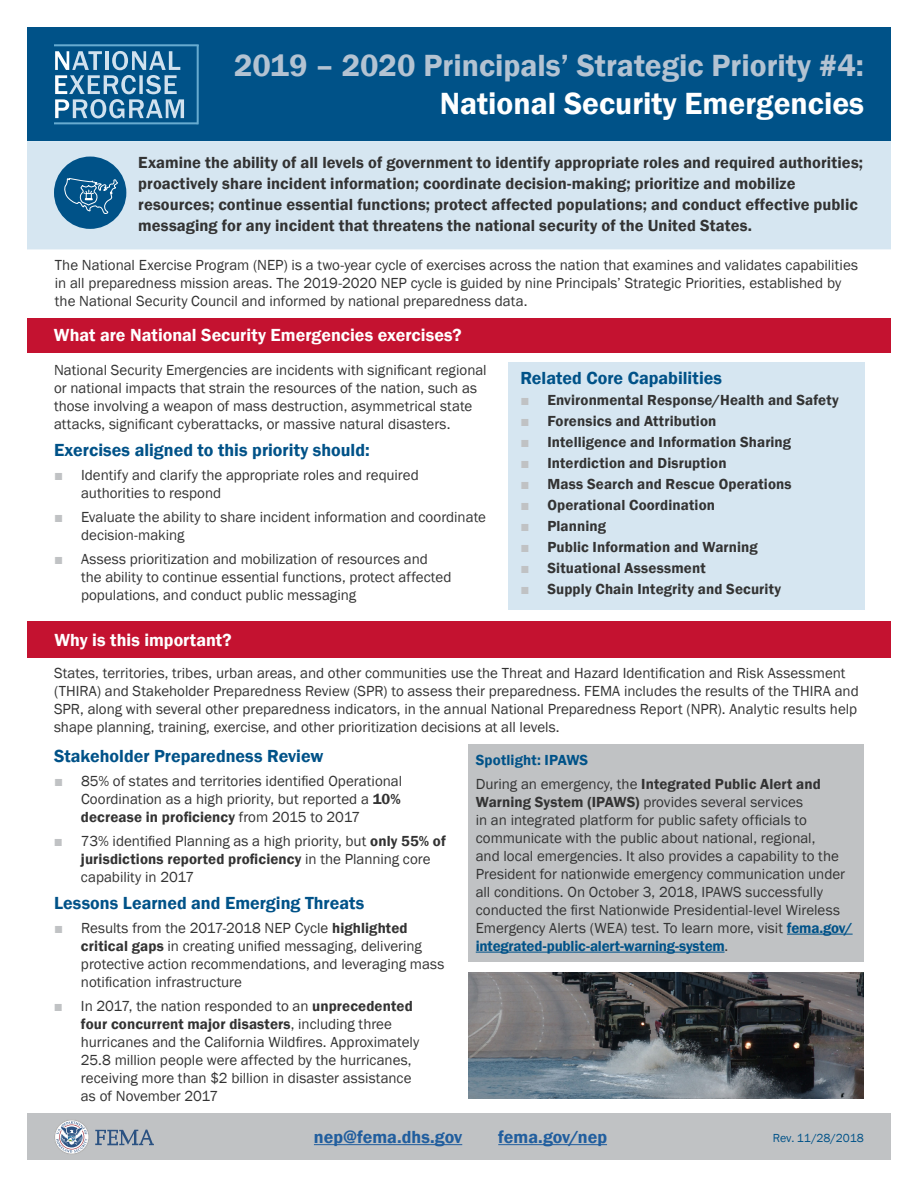
<style>
.page{position:relative;width:918px;height:1188px;background:#fff}
.page>*{position:absolute;margin:0;border:0;box-sizing:border-box;transform-origin:0 0}
.t1{font:600 31.5px "Franklin Gothic";color:#b4c3d2}
.t2{font:600 31.5px "Franklin Gothic";color:#fff}
.t3{font:600 18px "Franklin Gothic";color:#005288}
.t4{font:600 18px "Franklin Gothic";color:#fff}
.t5{font:600 18px "Franklin Gothic";letter-spacing:-.005em;color:#215e9e}
.t6{font:600 16.5px/21px "Franklin Gothic";letter-spacing:.005em;color:#333}
.t7{font:15px/18px "Franklin Gothic";color:#333}
.t8{font:600 15px "Franklin Gothic";letter-spacing:.005em;color:#333}
.t9{font:600 15px "Franklin Gothic";letter-spacing:.005em;color:#005288}
.t10{font:12px "Franklin Gothic";color:#005288}
.s1{color:#c0c2c4}
.s2{font-weight:400;color:#c0c2c4}
.s3{font-weight:600}
.s4{font-weight:400}
.s5{font-weight:600;color:#005288}
</style>
<div class="page">
<div style="left:468px;top:744px;width:396px;height:217px;background:#c0c2c4"></div>
<div style="left:27px;top:28px;width:864px;height:113px;background:#005288"></div>
<div style="left:27px;top:141px;width:864px;height:108px;background:#d6e6f1"></div>
<div style="left:508px;top:362px;width:357px;height:248px;background:#d6e6f1"></div>
<hr style="left:54px;top:122px;width:144px;height:2px;background:#67abd0">
<hr style="left:197px;top:45px;width:2px;height:79px;background:#67abd0">
<hr style="left:54px;top:44px;width:145px;height:2px;background:#67abd0">
<hr style="left:787px;top:934px;width:66px;height:1px;background:#005288">
<hr style="left:476px;top:952px;width:249px;height:1px;background:#005288">
<svg style="left:55px;top:51px;width:129px;height:67px"></svg>
<div style="left:54px;top:157px;width:72px;height:72px;background:#005288;border-radius:50%"></div>
<svg style="left:64px;top:178px;width:54px;height:36px"></svg>
<div style="left:27px;top:319px;width:864px;height:34px;background:#c41230"></div>
<div style="left:27px;top:621px;width:864px;height:36px;background:#c41230"></div>
<img style="left:468px;top:972px;width:396px;height:127px">
<div style="left:27px;top:1114px;width:864px;height:46px;background:#c0c2c4"></div>
<hr style="left:314px;top:1144px;width:148px;height:1px;background:#215e9e">
<hr style="left:498px;top:1144px;width:109px;height:1px;background:#215e9e">
<svg style="left:54px;top:1120px;width:100px;height:34px"></svg>
<h1 class="t1" style="left:234px;top:47px;width:631px">2019 – 2020 Principals’ Strategic Priority #4:</h1>
<p class="t2" style="left:440px;top:84px;width:426px">National Security Emergencies</p>
<p class="t6" style="left:138px;top:152px;width:726px">Examine the ability of all levels of government to identify appropriate roles and required authorities; proactively share incident information; coordinate decision-making; prioritize and mobilize resources; continue essential functions; protect affected populations; and conduct effective public messaging for any incident that threatens the national security of the United States.</p>
<p class="t7" style="left:55px;top:256px;width:805px">The National Exercise Program (NEP) is a two-year cycle of exercises across the nation that examines and validates capabilities in all preparedness mission areas. The 2019-2020 NEP cycle is guided by nine Principals’ Strategic Priorities, established by the National Security Council and informed by national preparedness data.</p>
<p class="t4" style="left:54px;top:324px;width:409px">What are National Security Emergencies exercises?</p>
<p class="t7" style="left:54px;top:361px;width:434px">National Security Emergencies are incidents with significant regional or national impacts that strain the resources of the nation, such as those involving a weapon of mass destruction, asymmetrical state attacks, significant cyberattacks, or massive natural disasters.</p>
<p class="t3" style="left:54px;top:439px;width:317px">Exercises aligned to this priority should:</p>
<p class="t7" style="left:81px;top:466px;width:339px;text-indent:-27px"><span class="s1">■</span> Identify and clarify the appropriate roles and required authorities to respond</p>
<p class="t7" style="left:81px;top:508px;width:407px;text-indent:-27px"><span class="s1">■</span> Evaluate the ability to share incident information and coordinate decision-making</p>
<p class="t7" style="left:81px;top:550px;width:372px;text-indent:-27px"><span class="s1">■</span> Assess prioritization and mobilization of resources and the ability to continue essential functions, protect affected populations, and conduct public messaging</p>
<p class="t3" style="left:520px;top:367px;width:203px">Related Core Capabilities</p>
<p class="t8" style="left:520px;top:391px;width:320px"><span class="s2">■</span> Environmental Response/Health and Safety</p>
<p class="t8" style="left:520px;top:412px;width:198px"><span class="s2">■</span> Forensics and Attribution</p>
<p class="t8" style="left:520px;top:433px;width:272px"><span class="s2">■</span> Intelligence and Information Sharing</p>
<p class="t8" style="left:520px;top:454px;width:208px"><span class="s2">■</span> Interdiction and Disruption</p>
<p class="t8" style="left:520px;top:475px;width:273px"><span class="s2">■</span> Mass Search and Rescue Operations</p>
<p class="t8" style="left:520px;top:496px;width:196px"><span class="s2">■</span> Operational Coordination</p>
<p class="t8" style="left:520px;top:517px;width:87px"><span class="s2">■</span> Planning</p>
<p class="t8" style="left:520px;top:538px;width:239px"><span class="s2">■</span> Public Information and Warning</p>
<p class="t8" style="left:520px;top:559px;width:187px"><span class="s2">■</span> Situational Assessment</p>
<p class="t8" style="left:520px;top:580px;width:262px"><span class="s2">■</span> Supply Chain Integrity and Security</p>
<p class="t4" style="left:54px;top:629px;width:179px">Why is this important?</p>
<p class="t7" style="left:54px;top:664px;width:806px">States, territories, tribes, urban areas, and other communities use the Threat and Hazard Identification and Risk Assessment (THIRA) and Stakeholder Preparedness Review (SPR) to assess their preparedness. FEMA includes the results of the THIRA and SPR, along with several other preparedness indicators, in the annual National Preparedness Report (NPR). Analytic results help shape planning, training, exercise, and other prioritization decisions at all levels.</p>
<p class="t3" style="left:54px;top:745px;width:271px">Stakeholder Preparedness Review</p>
<p class="t7" style="left:54px;top:772px;width:350px;text-align:right"><span class="s1">■</span> 85% of states and territories identified Operational<br>Coordination as a high priority, but reported a <span class="s3">10%</span></p>
<p class="t8" style="left:81px;top:808px;width:281px">decrease in proficiency <span class="s4">from 2015 to 2017</span></p>
<p class="t7" style="left:54px;top:832px;width:393px"><span class="s1">■</span> 73% identified Planning as a high priority, but <span class="s3">only 55% of</span></p>
<p class="t8" style="left:81px;top:850px;width:351px">jurisdictions reported proficiency <span class="s4">in the Planning core</span></p>
<p class="t7" style="left:81px;top:868px;width:115px">capability in 2017</p>
<p class="t3" style="left:54px;top:892px;width:312px">Lessons Learned and Emerging Threats</p>
<p class="t7" style="left:81px;top:919px;width:365px;text-indent:-27px"><span class="s1">■</span> Results from the 2017-2018 NEP Cycle <span class="s3">highlighted critical gaps</span> in creating unified messaging, delivering protective action recommendations, and leveraging mass notification infrastructure</p>
<p class="t7" style="left:81px;top:997px;width:340px;text-indent:-27px"><span class="s1">■</span> In 2017, the nation responded to an <span class="s3">unprecedented four concurrent major disasters</span>, including three hurricanes and the California Wildfires. Approximately</p>
<p class="t7" style="left:81px;top:1051px;width:332px;text-align:justify">25.8 million people were affected by the hurricanes, receiving more than $2 billion in disaster assistance as of November 2017</p>
<p class="t9" style="left:476px;top:751px;width:114px">Spotlight: IPAWS</p>
<p class="t7" style="left:476px;top:775px;width:378px">During an emergency, the <span class="s3">Integrated Public Alert and Warning System (IPAWS)</span> provides several services<br>in an integrated platform for public safety officials to communicate with the public about national, regional,<br>and local emergencies. It also provides a capability to the President for nationwide emergency communication under all conditions. On October 3, 2018, IPAWS successfully conducted the first Nationwide Presidential-level Wireless Emergency Alerts (WEA) test. To learn more, visit <span class="s5">fema.gov/ integrated-public-alert-warning-system</span>.</p>
<p class="t5" style="left:314px;top:1126px;width:150px">nep@fema.dhs.gov</p>
<p class="t5" style="left:498px;top:1126px;width:110px">fema.gov/nep</p>
<p class="t10" style="left:773px;top:1131px;width:93px">Rev. 11/28/2018</p>
</div>
